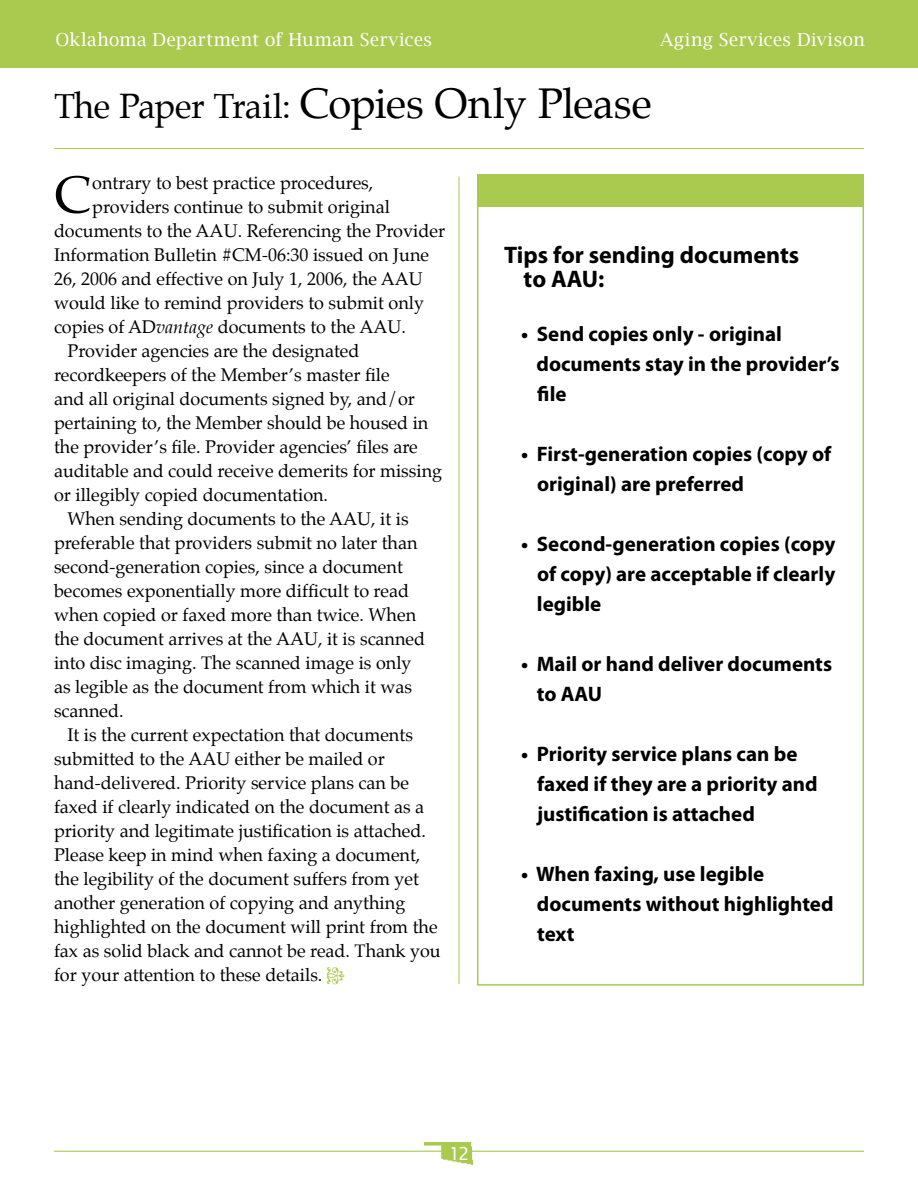
<style>
.page{position:relative;width:918px;height:1188px;background:#fff}
.page>*{position:absolute;margin:0;border:0;box-sizing:border-box;transform-origin:0 0}
.t1{font:52.35px "Palatino";color:#000}
.t2{font:42px "Palatino";letter-spacing:-.02em;color:#000}
.t3{font:700 24px/24px "Myriad Pro";color:#000}
.t4{font:700 21px/30px "Myriad Pro";color:#000}
.t5{font:18px "Palatino";color:#000}
.t6{font:18px "Lucida Bright";letter-spacing:.015em;color:#fff}
.t7{font:18px "Lucida Sans";color:#fff}
.s1{font-size:34.5px}
.s2{font-style:italic}
</style>
<div class="page">
<hr style="left:54px;top:1151px;width:810px;height:1px;background:#a9c94f">
<img style="left:425px;top:1142px;width:48px;height:23px">
<div style="left:0;top:0;width:918px;height:67px;background:#a9c94f"></div>
<hr style="left:459px;top:176px;width:1px;height:808px;background:#a9c94f">
<div style="left:477px;top:174px;width:387px;height:33px;background:#a9c94f"></div>
<hr style="left:54px;top:148px;width:810px;height:1px;background:#a9c94f">
<p class="t6" style="left:55px;top:30px;width:378px">Oklahoma Department of Human Services</p>
<p class="t6" style="left:660px;top:30px;width:206px">Aging Services Divison</p>
<h2 class="t2" style="left:54px;top:68px;width:599px"><span class="s1">The Paper Trail:</span> Copies Only Please</h2>
<h1 class="t1" style="left:54px;top:151px;width:39px">C</h1>
<p class="t5" style="left:92px;top:168px;width:283px">ontrary to best practice procedures,</p>
<p class="t5" style="left:92px;top:192px;width:299px">providers continue to submit original</p>
<p class="t5" style="left:54px;top:216px;width:393px">documents to the AAU. Referencing the Provider</p>
<p class="t5" style="left:54px;top:240px;width:377px">Information Bulletin #CM-06:30 issued on June</p>
<p class="t5" style="left:54px;top:264px;width:371px">26, 2006 and effective on July 1, 2006, the AAU</p>
<p class="t5" style="left:54px;top:288px;width:372px">would like to remind providers to submit only</p>
<p class="t5" style="left:54px;top:312px;width:353px">copies of AD<span class="s2">vantage</span> documents to the AAU.</p>
<p class="t5" style="left:68px;top:336px;width:294px">Provider agencies are the designated</p>
<p class="t5" style="left:54px;top:360px;width:337px">recordkeepers of the Member’s master file</p>
<p class="t5" style="left:54px;top:384px;width:363px">and all original documents signed by, and/or</p>
<p class="t5" style="left:54px;top:408px;width:376px">pertaining to, the Member should be housed in</p>
<p class="t5" style="left:54px;top:432px;width:365px">the provider’s file. Provider agencies’ files are</p>
<p class="t5" style="left:54px;top:456px;width:390px">auditable and could receive demerits for missing</p>
<p class="t5" style="left:54px;top:480px;width:276px">or illegibly copied documentation.</p>
<p class="t5" style="left:68px;top:504px;width:343px">When sending documents to the AAU, it is</p>
<p class="t5" style="left:54px;top:528px;width:365px">preferable that providers submit no later than</p>
<p class="t5" style="left:54px;top:552px;width:350px">second-generation copies, since a document</p>
<p class="t5" style="left:54px;top:576px;width:357px">becomes exponentially more difficult to read</p>
<p class="t5" style="left:54px;top:600px;width:364px">when copied or faxed more than twice. When</p>
<p class="t5" style="left:54px;top:624px;width:373px">the document arrives at the AAU, it is scanned</p>
<p class="t5" style="left:54px;top:648px;width:359px">into disc imaging. The scanned image is only</p>
<p class="t5" style="left:54px;top:672px;width:360px">as legible as the document from which it was</p>
<p class="t5" style="left:54px;top:696px;width:71px">scanned.</p>
<p class="t5" style="left:68px;top:720px;width:347px">It is the current expectation that documents</p>
<p class="t5" style="left:54px;top:744px;width:332px">submitted to the AAU either be mailed or</p>
<p class="t5" style="left:54px;top:768px;width:357px">hand-delivered. Priority service plans can be</p>
<p class="t5" style="left:54px;top:792px;width:372px">faxed if clearly indicated on the document as a</p>
<p class="t5" style="left:54px;top:816px;width:374px">priority and legitimate justification is attached.</p>
<p class="t5" style="left:54px;top:840px;width:368px">Please keep in mind when faxing a document,</p>
<p class="t5" style="left:54px;top:864px;width:366px">the legibility of the document suffers from yet</p>
<p class="t5" style="left:54px;top:888px;width:353px">another generation of copying and anything</p>
<p class="t5" style="left:54px;top:912px;width:385px">highlighted on the document will print from the</p>
<p class="t5" style="left:54px;top:936px;width:388px">fax as solid black and cannot be read. Thank you</p>
<p class="t5" style="left:54px;top:959px;width:270px">for your attention to these details.</p>
<h3 class="t3" style="left:524px;top:242px;width:277px;text-indent:-19px">Tips for sending documents to AAU:</h3>
<p class="t4" style="left:536px;top:318px;width:305px;text-indent:-15px">• Send copies only - original documents stay in the provider’s file</p>
<p class="t4" style="left:537px;top:438px;width:296px;text-indent:-16px">• First-generation copies (copy of original) are preferred</p>
<p class="t4" style="left:537px;top:528px;width:300px;text-align:justify;text-indent:-16px">• Second-generation copies (copy of copy) are acceptable if clearly legible</p>
<p class="t4" style="left:537px;top:648px;width:297px;text-indent:-16px">• Mail or hand deliver documents to AAU</p>
<p class="t4" style="left:537px;top:738px;width:282px;text-indent:-16px">• Priority service plans can be faxed if they are a priority and justification is attached</p>
<p class="t4" style="left:537px;top:858px;width:298px;text-indent:-16px">• When faxing, use legible documents without highlighted text</p>
<p class="t7" style="left:449px;top:1143px;width:22px">12</p>
</div>
